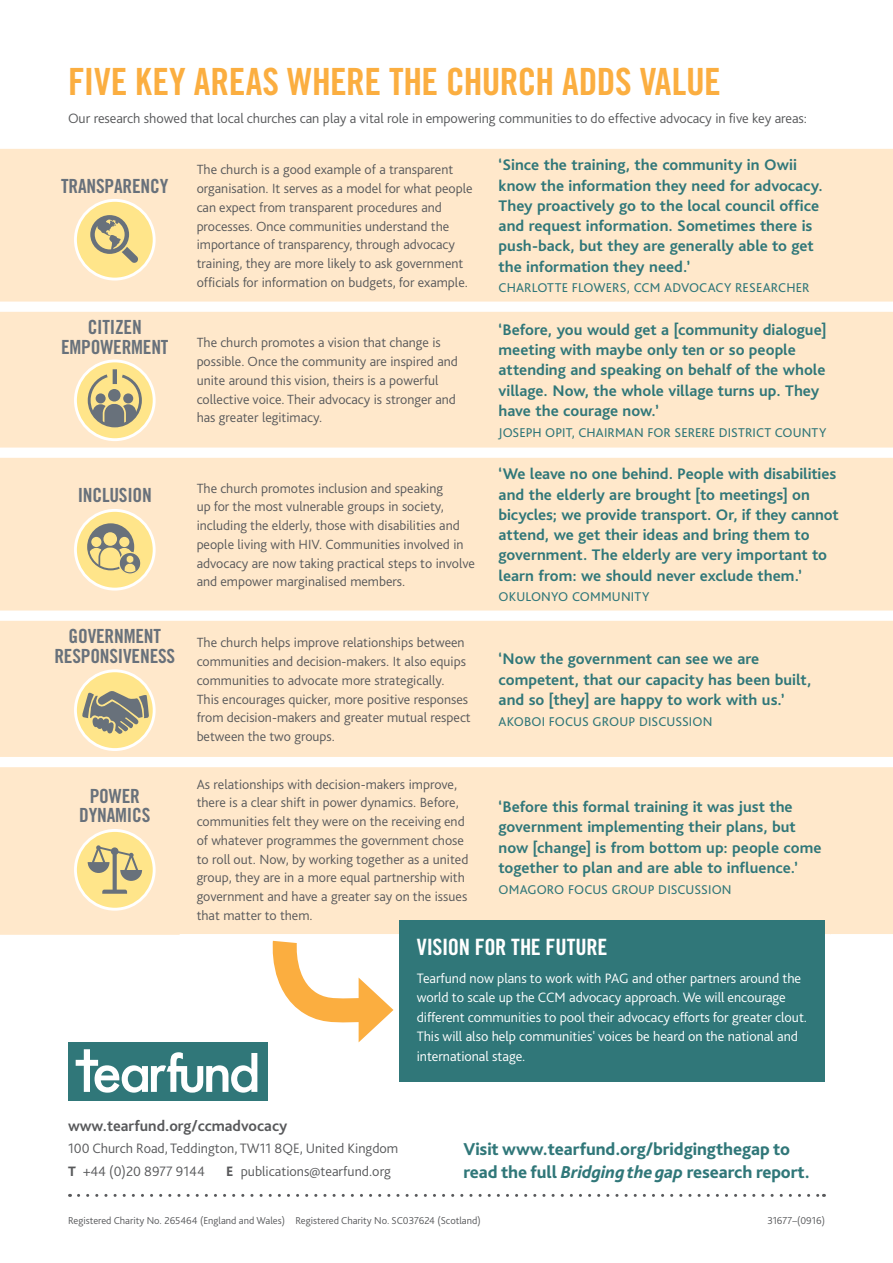
<style>
.page{position:relative;width:893px;height:1263px;background:#fff}
.page>*{position:absolute;margin:0;border:0;box-sizing:border-box;transform-origin:0 0}
.t1{font:37.5px "Trade Gothic Bold Cond Twenty";letter-spacing:-.01em;color:#fbae40}
.t2{font:22.5px "Trade Gothic Bold Cond Twenty";letter-spacing:-.015em;color:#fff}
.t3{font:19.5px/19.5px "Trade Gothic Bold Cond Twenty";letter-spacing:-.01em;color:#68717b;text-align:center}
.t4{font:800 18px/22.5px "Bliss Pro";letter-spacing:-.005em;color:#307779}
.t5{font:700 16.05px/20.2px "Bliss Pro";color:#307779}
.t6{font:700 15.75px "Bliss Pro";color:#58595b}
.t7{font:300 14.25px/19.5px "Bliss Pro";letter-spacing:-.005em;color:#fff}
.t8{font:300 14.25px/22.5px "Bliss Pro";letter-spacing:-.005em;color:#58595b}
.t9{font:300 13.95px/18.8px "Bliss Pro";color:#58595b}
.t10{font:13.35px "Bliss Pro";letter-spacing:.005em;color:#307779}
.t11{font:300 10.5px "Bliss Pro";color:#58595b}
.s1{font-weight:800}
.s2{font-style:italic}
</style>
<div class="page">
<div style="left:69px;top:1042px;width:199px;height:59px;background:#307779"></div>
<svg style="left:79px;top:1194px;width:745px;height:3px"></svg>
<div style="left:0;top:149px;width:893px;height:153px;background:#ffe8cb"></div>
<svg style="left:74px;top:199px;width:82px;height:81px;fill:#ffe58a"></svg>
<svg style="left:90px;top:215px;width:48px;height:48px;background:#c7ba84"></svg>
<div style="left:0;top:312px;width:893px;height:136px;background:#ffe8cb"></div>
<svg style="left:74px;top:359px;width:82px;height:82px;fill:#ffe58a"></svg>
<svg style="left:88px;top:368px;width:54px;height:59px;background:#beb384"></svg>
<div style="left:0;top:458px;width:893px;height:152px;background:#ffe8cb"></div>
<svg style="left:74px;top:509px;width:82px;height:81px;fill:#ffe58a"></svg>
<svg style="left:87px;top:523px;width:55px;height:52px;background:#cabc84"></svg>
<div style="left:0;top:621px;width:893px;height:136px;background:#ffe8cb"></div>
<svg style="left:74px;top:669px;width:82px;height:82px;fill:#ffe58a"></svg>
<svg style="left:81px;top:690px;width:68px;height:44px;background:#a9a382"></svg>
<div style="left:0;top:767px;width:893px;height:168px;background:#ffe8cb"></div>
<hr style="left:477px;top:934px;width:353px;height:1px;background:#fff">
<hr style="left:830px;top:934px;width:63px;height:1px;background:#fff">
<hr style="left:180px;top:934px;width:297px;height:1px;background:#fff">
<svg style="left:74px;top:829px;width:82px;height:82px;fill:#ffe58a"></svg>
<svg style="left:88px;top:845px;width:54px;height:49px;background:#cebf85"></svg>
<div style="left:400px;top:921px;width:425px;height:161px;background:#307779"></div>
<svg style="left:76px;top:918px;width:319px;height:175px"></svg>
<h1 class="t1" style="left:68px;top:58px;width:654px">FIVE KEY AREAS WHERE THE CHURCH ADDS VALUE</h1>
<p class="t8" style="left:68px;top:106px;width:741px">Our research showed that local churches can play a vital role in empowering communities to do effective advocacy in five key areas:</p>
<h3 class="t3" style="left:61px;top:176px;width:109px">TRANSPARENCY</h3>
<h3 class="t3" style="left:61px;top:318px;width:91px">CITIZEN<br>EMPOWERMENT</h3>
<p class="t9" style="left:197px;top:160px;width:277px">The church is a good example of a transparent organisation. It serves as a model for what people can expect from transparent procedures and processes. Once communities understand the importance of transparency, through advocacy training, they are more likely to ask government officials for information on budgets, for example.</p>
<p class="t5" style="left:499px;top:154px;width:326px">‘Since the training, the community in Owii know the information they need for advocacy.<br>They proactively go to the local council office and request information. Sometimes there is push-back, but they are generally able to get the information they need.’</p>
<p class="t10" style="left:499px;top:280px;width:145px">CHARLOTTE FLOWERS, CCM</p>
<p class="t10" style="left:664px;top:280px;width:147px">ADVOCACY RESEARCHER</p>
<p class="t9" style="left:197px;top:333px;width:263px">The church promotes a vision that change is possible. Once the community are inspired and unite around this vision, theirs is a powerful collective voice. Their advocacy is stronger and has greater legitimacy.</p>
<p class="t5" style="left:499px;top:319px;width:329px">‘Before, you would get a [community dialogue] meeting with maybe only ten or so people attending and speaking on behalf of the whole village. Now, the whole village turns up. They have the courage now.’</p>
<p class="t10" style="left:499px;top:424px;width:329px">JOSEPH OPIT, CHAIRMAN FOR SERERE DISTRICT COUNTY</p>
<h3 class="t3" style="left:78px;top:485px;width:9px">INCLUSI</h3>
<h3 class="t3" style="left:133px;top:485px;width:18px">ON</h3>
<p class="t9" style="left:197px;top:478px;width:280px">The church promotes inclusion and speaking<br>up for the most vulnerable groups in society, including the elderly, those with disabilities and people living with HIV. Communities involved in advocacy are now taking practical steps to involve and empower marginalised members.</p>
<h3 class="t3" style="left:69px;top:626px;width:29px">GOVERN</h3>
<h3 class="t3" style="left:124px;top:626px;width:21px">MENT</h3>
<h3 class="t3" style="left:54px;top:646px;width:10px">RESP</h3>
<h3 class="t3" style="left:90px;top:646px;width:19px">ONSIVENESS</h3>
<p class="t9" style="left:197px;top:633px;width:276px">The church helps improve relationships between communities and decision-makers. It also equips communities to advocate more strategically.<br>This encourages quicker, more positive responses from decision-makers and greater mutual respect between the two groups.</p>
<h3 class="t3" style="left:79px;top:786px;width:73px">POWER<br>DYNAMICS</h3>
<p class="t9" style="left:197px;top:774px;width:273px">As relationships with decision-makers improve, there is a clear shift in power dynamics. Before, communities felt they were on the receiving end of whatever programmes the government chose to roll out. Now, by working together as a united group, they are in a more equal partnership with government and have a greater say on the issues that matter to them.</p>
<p class="t5" style="left:499px;top:463px;width:342px">‘We leave no one behind. People with disabilities and the elderly are brought [to meetings] on bicycles; we provide transport. Or, if they cannot attend, we get their ideas and bring them to government. The elderly are very important to learn from: we should never exclude them.’</p>
<p class="t10" style="left:499px;top:588px;width:152px">OKULONYO COMMUNITY</p>
<p class="t5" style="left:499px;top:648px;width:314px">‘Now the government can see we are competent, that our capacity has been built, and so [they] are happy to work with us.’</p>
<p class="t10" style="left:499px;top:713px;width:215px">AKOBOI FOCUS GROUP DISCUSSION</p>
<p class="t5" style="left:499px;top:796px;width:324px">‘Before this formal training it was just the government implementing their plans, but now [change] is from bottom up: people come together to plan and are able to influence.’</p>
<p class="t10" style="left:499px;top:881px;width:235px">OMAGORO FOCUS GROUP DISCUSSION</p>
<h2 class="t2" style="left:417px;top:933px;width:150px">VISION FOR THE FUTURE</h2>
<p class="t7" style="left:417px;top:968px;width:392px">Tearfund now plans to work with PAG and other partners around the world to scale up the CCM advocacy approach. We will encourage different communities to pool their advocacy efforts for greater clout.<br>This will also help communities' voices be heard on the national and international stage.</p>
<p class="t6" style="left:68px;top:1116px;width:221px">www.tearfund.org/ccmadvocacy</p>
<p class="t8" style="left:68px;top:1137px;width:332px">100 Church Road, Teddington, TW11 8QE, United Kingdom<br><span class="s1">T</span> +44 (0)20 8977 9144</p>
<p class="t8" style="left:226px;top:1159px;width:166px"><span class="s1">E</span> publications@tearfund.org</p>
<p class="t4" style="left:463px;top:1138px;width:348px">Visit www.tearfund.org/bridgingthegap to read the full <span class="s2">Bridging the gap</span> research report.</p>
<p class="t11" style="left:68px;top:1213px;width:414px">Registered Charity No. 265464 (England and Wales) Registered Charity No. SC037624 (Scotland)</p>
<p class="t11" style="left:767px;top:1213px;width:59px">31677–(0916)</p>
</div>
